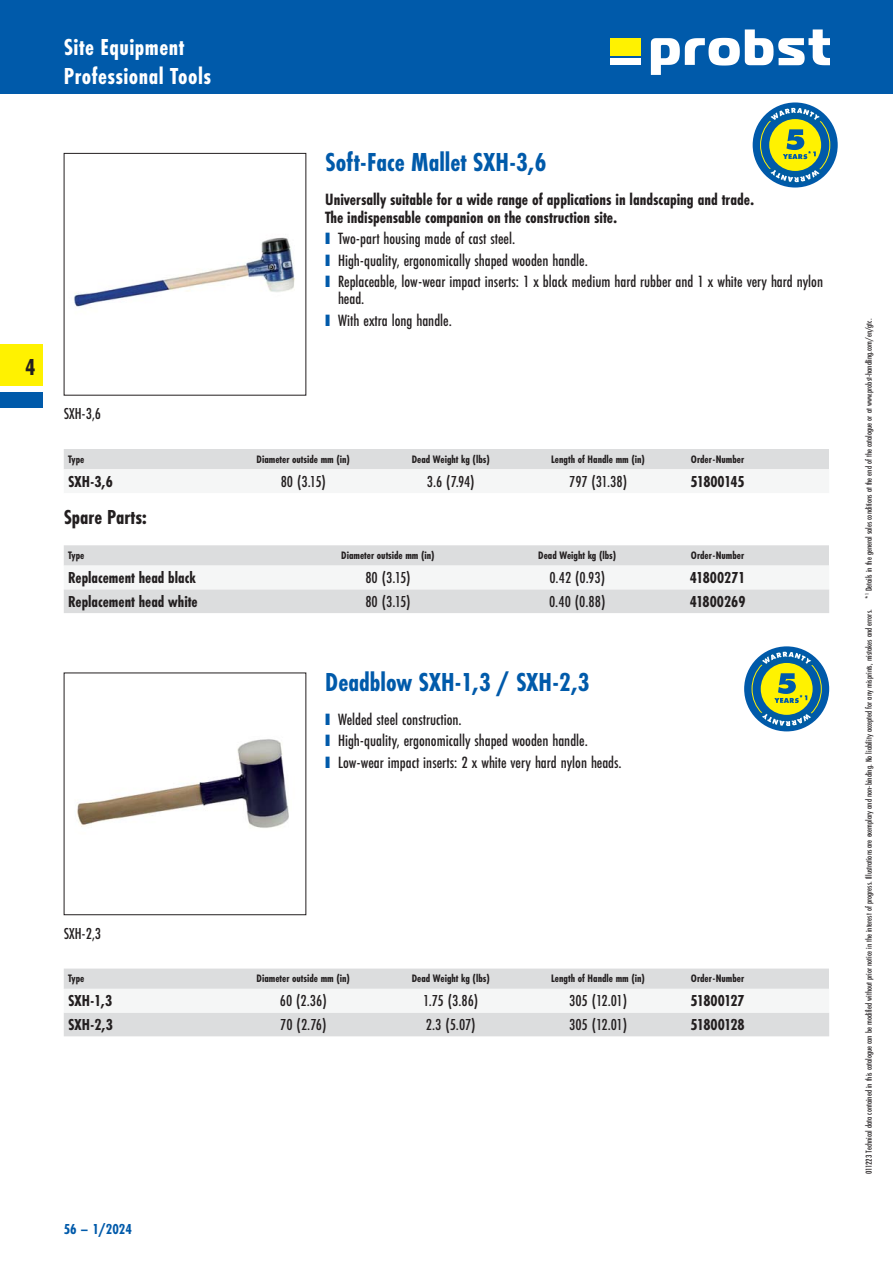
<style>
.page{position:relative;width:893px;height:1263px;background:#fff}
.page>*{position:absolute;margin:0;border:0;box-sizing:border-box;transform-origin:0 0}
.t1{font:700 27px "Futura PT Cond";color:#005aaa}
.t2{font:700 24px/28.5px "Futura PT Cond";letter-spacing:.02em;color:#fff}
.t3{font:700 24px "Futura PT Cond";color:#231f20}
.t4{font:700 21px "Futura PT Cond";color:#231f20}
.t5{font:500 16.95px/17.2px "Futura PT Cond";color:#231f20}
.t6{font:700 16.95px/17.2px "Futura PT Cond";color:#231f20}
.t7{font:500 16.5px "Futura PT Cond";color:#231f20}
.t8{font:700 16.5px "Futura PT Cond";color:#231f20}
.t9{font:700 16.5px "Futura PT Cond";letter-spacing:-.035em;color:#231f20}
.t10{font:700 15px "Futura PT Cond";color:#005aaa}
.t11{font:700 11.25px "Futura PT Cond";color:#231f20}
.t12{font:500 9px "Futura PT Cond";color:#231f20}
.s1{font-family:"Arial";font-weight:400;font-size:24.6px;color:#005aaa}
</style>
<div class="page">
<div style="left:0;top:0;width:893px;height:94px;background:#005aaa"></div>
<div style="left:610px;top:38px;width:31px;height:17px;background:#fff200"></div>
<svg style="left:651px;top:29px;width:178px;height:46px"></svg>
<div style="left:610px;top:58px;width:31px;height:7px;background:#fff"></div>
<div style="left:0;top:344px;width:43px;height:43px;background:#fff200"></div>
<div style="left:0;top:393px;width:43px;height:15px;background:#005aaa"></div>
<img style="left:74px;top:237px;width:221px;height:71px">
<div style="left:64px;top:449px;width:765px;height:20px;background:#dcddde"></div>
<div style="left:64px;top:545px;width:765px;height:68px;background:#dcddde"></div>
<div style="left:64px;top:566px;width:765px;height:23px;background:#f5f6f6"></div>
<img style="left:77px;top:739px;width:212px;height:89px">
<div style="left:64px;top:968px;width:765px;height:68px;background:#dcddde"></div>
<div style="left:64px;top:989px;width:765px;height:23px;background:#f5f6f6"></div>
<svg style="left:753px;top:102px;width:85px;height:86px;background:#1868a3"></svg>
<svg style="left:767px;top:166px;width:57px;height:19px"></svg>
<div style="left:769px;top:119px;width:52px;height:52px;background:#fff200;border-radius:50%"></div>
<svg style="left:767px;top:107px;width:56px;height:52px"></svg>
<svg style="left:744px;top:646px;width:85px;height:85px;background:#1566a2"></svg>
<svg style="left:758px;top:710px;width:57px;height:19px"></svg>
<div style="left:761px;top:663px;width:52px;height:52px;background:#fff200;border-radius:50%"></div>
<svg style="left:758px;top:650px;width:56px;height:53px"></svg>
<h2 class="t3" style="left:25px;top:355px;width:12px">4</h2>
<h2 class="t2" style="left:64px;top:34px;width:149px">Site Equipment<br>Professional Tools</h2>
<p class="t7" style="left:64px;top:405px;width:39px">SXH-3,6</p>
<h1 class="t1" style="left:325px;top:149px;width:223px">Soft- Face Mallet SXH-3,6</h1>
<p class="t6" style="left:325px;top:192px;width:430px">Universally suitable for a wide range of applications in landscaping and trade.<br>The indispensable companion on the construction site.</p>
<p class="t5" style="left:325px;top:231px;width:191px"><span class="s1">■</span> Two-part housing made of cast steel.</p>
<p class="t5" style="left:325px;top:252px;width:264px"><span class="s1">■</span> High-quality, ergonomically shaped wooden handle.</p>
<p class="t5" style="left:338px;top:274px;width:487px;text-indent:-13px"><span class="s1">■</span> Replaceable, low-wear impact inserts: 1 x black medium hard rubber and 1 x white very hard nylon head.</p>
<p class="t5" style="left:325px;top:312px;width:128px"><span class="s1">■</span> With extra long handle.</p>
<p class="t11" style="left:68px;top:453px;width:18px">Type</p>
<p class="t11" style="left:257px;top:453px;width:95px">Diameter outside mm (in)</p>
<p class="t11" style="left:412px;top:453px;width:80px">Dead Weight kg (lbs)</p>
<p class="t11" style="left:551px;top:453px;width:95px">Length of Handle mm (in)</p>
<p class="t11" style="left:691px;top:453px;width:55px">Order- Number</p>
<p class="t8" style="left:68px;top:473px;width:46px">SXH- 3,6</p>
<p class="t7" style="left:281px;top:473px;width:47px">80 (3.15)</p>
<p class="t7" style="left:427px;top:473px;width:49px">3.6 (7.94)</p>
<p class="t7" style="left:569px;top:473px;width:59px">797 (31.38)</p>
<p class="t9" style="left:690px;top:473px;width:56px">51800145</p>
<p class="t4" style="left:64px;top:507px;width:85px">Spare Parts:</p>
<p class="t11" style="left:68px;top:550px;width:18px">Type</p>
<p class="t11" style="left:341px;top:550px;width:95px">Diameter outside mm (in)</p>
<p class="t11" style="left:538px;top:550px;width:80px">Dead Weight kg (lbs)</p>
<p class="t11" style="left:691px;top:550px;width:55px">Order- Number</p>
<p class="t8" style="left:68px;top:569px;width:129px">Replacement head black</p>
<p class="t7" style="left:365px;top:569px;width:47px">80 (3.15)</p>
<p class="t7" style="left:549px;top:569px;width:57px">0.42 (0.93)</p>
<p class="t8" style="left:690px;top:569px;width:57px">41800271</p>
<p class="t8" style="left:68px;top:593px;width:131px">Replacement head white</p>
<p class="t7" style="left:365px;top:593px;width:47px">80 (3.15)</p>
<p class="t7" style="left:549px;top:593px;width:58px">0.40 (0.88)</p>
<p class="t8" style="left:690px;top:593px;width:57px">41800269</p>
<h1 class="t1" style="left:325px;top:668px;width:266px">Deadblow SXH-1,3 / SXH-2,3</h1>
<p class="t5" style="left:325px;top:711px;width:138px"><span class="s1">■</span> Welded steel construction.</p>
<p class="t5" style="left:325px;top:733px;width:264px"><span class="s1">■</span> High-quality, ergonomically shaped wooden handle.</p>
<p class="t5" style="left:325px;top:754px;width:298px"><span class="s1">■</span> Low-wear impact inserts: 2 x white very hard nylon heads.</p>
<p class="t7" style="left:64px;top:925px;width:39px">SXH-2,3</p>
<p class="t11" style="left:68px;top:973px;width:18px">Type</p>
<p class="t11" style="left:257px;top:973px;width:95px">Diameter outside mm (in)</p>
<p class="t11" style="left:412px;top:973px;width:80px">Dead Weight kg (lbs)</p>
<p class="t11" style="left:551px;top:973px;width:95px">Length of Handle mm (in)</p>
<p class="t11" style="left:691px;top:973px;width:55px">Order- Number</p>
<p class="t8" style="left:68px;top:992px;width:46px">SXH- 1,3</p>
<p class="t7" style="left:280px;top:992px;width:49px">60 (2.36)</p>
<p class="t7" style="left:423px;top:992px;width:57px">1.75 (3.86)</p>
<p class="t7" style="left:569px;top:992px;width:60px">305 (12.01)</p>
<p class="t9" style="left:690px;top:992px;width:56px">51800127</p>
<p class="t8" style="left:68px;top:1016px;width:46px">SXH- 2,3</p>
<p class="t7" style="left:280px;top:1016px;width:48px">70 (2.76)</p>
<p class="t7" style="left:426px;top:1016px;width:51px">2.3 (5.07)</p>
<p class="t7" style="left:569px;top:1016px;width:60px">305 (12.01)</p>
<p class="t9" style="left:690px;top:1016px;width:56px">51800128</p>
<p class="t10" style="left:64px;top:1221px;width:70px">56 – 1/2024</p>
<p class="t12" style="left:864px;top:1174px;width:856px;rotate:-90deg">011223 Technical data contained in this catalogue can be modified without prior notice in the interest of progress. Illustrations are exemplary and non- binding. No liability accepted for any misprints, mistakes and errors. *<sup>1</sup> Details in the general sales conditions at the end of the catalogue or at www.probst-handling.com/en/gtc.</p>
</div>
